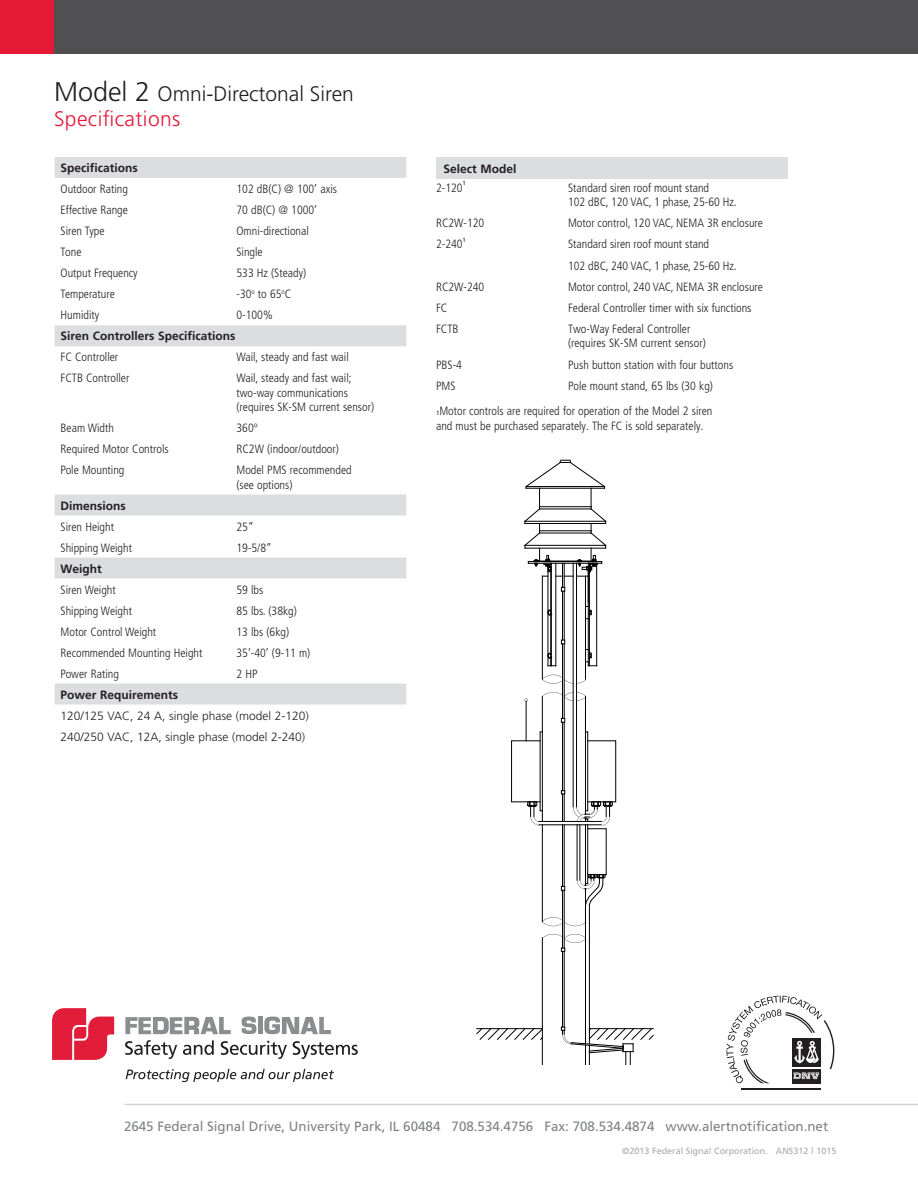
<style>
.page{position:relative;width:918px;height:1188px;background:#fff}
.page>*{position:absolute;margin:0;border:0;box-sizing:border-box;transform-origin:0 0}
.t1{font:300 21px "Frutiger";color:#231f20}
.t2{font:300 21px "Frutiger";letter-spacing:.02em;color:#e51836}
.t3{font:13.5px "Frutiger";color:#808285}
.Table_text{font:300 condensed 12px/14.4px "Frutiger";color:#231f20}
.How_to_order_list2{font:300 condensed 12px/14.4px "Frutiger";color:#231f20}
.Table_text-2{font:300 12px "Frutiger";color:#231f20}
.Table_Specs_headline{font:700 12px "Frutiger";color:#231f20}
.Table_text-3{font:700 12px "Frutiger";color:#231f20}
.How_to_Order_heading{font:700 12px "Frutiger";color:#231f20}
.t4{font:9px "Frutiger";color:#a8a9ad}
.How_to_order_list2-2{font:6px "Frutiger";color:#231f20}
.s1{font-size:27px}
.s2{font-weight:400;font-stretch:normal;font-size:6px}
</style>
<div class="page">
<div style="left:436px;top:157px;width:351px;height:22px;background:#dcdddf"></div>
<div style="left:53px;top:0;width:865px;height:54px;background:#505052"></div>
<div style="left:0;top:0;width:54px;height:54px;background:#e51836"></div>
<svg style="left:55px;top:157px;width:351px;height:189px"></svg>
<svg style="left:55px;top:495px;width:351px;height:210px"></svg>
<hr style="left:596px;top:564px;width:1px;height:102px;background:#000">
<hr style="left:588px;top:563px;width:1px;height:103px;background:#000">
<hr style="left:589px;top:563px;width:1px;height:103px;background:#000">
<hr style="left:551px;top:563px;width:1px;height:103px;background:#000">
<hr style="left:550px;top:563px;width:1px;height:103px;background:#000">
<hr style="left:548px;top:566px;width:1px;height:100px;background:#000">
<hr style="left:556px;top:563px;width:1px;height:103px;background:#000">
<svg style="left:547px;top:653px;width:5px;height:6px"></svg>
<hr style="left:585px;top:576px;width:1px;height:103px;background:#000">
<hr style="left:542px;top:576px;width:1px;height:103px;background:#000">
<svg style="left:547px;top:610px;width:5px;height:6px"></svg>
<svg style="left:586px;top:606px;width:6px;height:13px"></svg>
<svg style="left:586px;top:649px;width:11px;height:17px"></svg>
<div style="left:511px;top:741px;width:29px;height:61px;border:1px solid #000"></div>
<div style="left:587px;top:741px;width:29px;height:61px;border:1px solid #000"></div>
<div style="left:585px;top:732px;width:3px;height:79px;border:1px solid #000"></div>
<hr style="left:539px;top:821px;width:62px;height:1px;background:#000">
<hr style="left:539px;top:825px;width:62px;height:1px;background:#000">
<svg style="left:527px;top:801px;width:12px;height:24px"></svg>
<hr style="left:577px;top:825px;width:1px;height:55px;background:#000">
<hr style="left:580px;top:825px;width:1px;height:55px;background:#000">
<hr style="left:587px;top:825px;width:1px;height:59px;background:#000">
<svg style="left:561px;top:790px;width:4px;height:31px"></svg>
<hr style="left:585px;top:697px;width:1px;height:117px;background:#000">
<hr style="left:573px;top:563px;width:1px;height:244px;background:#000">
<hr style="left:576px;top:563px;width:1px;height:244px;background:#000">
<svg style="left:573px;top:801px;width:40px;height:24px"></svg>
<svg style="left:561px;top:718px;width:4px;height:5px"></svg>
<svg style="left:561px;top:640px;width:4px;height:4px"></svg>
<hr style="left:542px;top:825px;width:1px;height:97px;background:#000">
<hr style="left:542px;top:697px;width:1px;height:124px;background:#000">
<hr style="left:585px;top:825px;width:1px;height:60px;background:#000">
<svg style="left:524px;top:460px;width:82px;height:132px"></svg>
<hr style="left:564px;top:591px;width:1px;height:49px;background:#000">
<hr style="left:562px;top:591px;width:1px;height:49px;background:#000">
<hr style="left:564px;top:722px;width:1px;height:69px;background:#000">
<hr style="left:562px;top:722px;width:1px;height:69px;background:#000">
<hr style="left:562px;top:644px;width:1px;height:74px;background:#000">
<hr style="left:564px;top:644px;width:1px;height:74px;background:#000">
<hr style="left:562px;top:825px;width:1px;height:61px;background:#000">
<hr style="left:564px;top:825px;width:1px;height:61px;background:#000">
<svg style="left:542px;top:692px;width:44px;height:9px"></svg>
<svg style="left:542px;top:675px;width:44px;height:9px"></svg>
<svg style="left:476px;top:874px;width:178px;height:191px"></svg>
<hr style="left:526px;top:701px;width:1px;height:40px;background:#000">
<svg style="left:524px;top:698px;width:4px;height:4px"></svg>
<hr style="left:741px;top:1089px;width:79px;height:1px;background:#231f20">
<svg style="left:726px;top:996px;width:108px;height:88px"></svg>
<hr style="left:124px;top:1104px;width:794px;height:1px;background:#d1d2d4">
<svg style="left:52px;top:1008px;width:62px;height:52px"></svg>
<svg style="left:125px;top:1040px;width:52px;height:19px"></svg>
<svg style="left:183px;top:1040px;width:31px;height:15px"></svg>
<svg style="left:221px;top:1041px;width:66px;height:18px"></svg>
<svg style="left:293px;top:1041px;width:65px;height:18px"></svg>
<svg style="left:126px;top:1069px;width:208px;height:13px"></svg>
<svg style="left:242px;top:1017px;width:15px;height:17px"></svg>
<div style="left:258px;top:1017px;width:5px;height:17px;background:#8b8d8f"></div>
<svg style="left:264px;top:1017px;width:67px;height:17px"></svg>
<svg style="left:125px;top:1017px;width:106px;height:17px"></svg>
<p class="t1" style="left:54px;top:82px;width:301px"><span class="s1">Model 2</span> Omni-Directonal Siren</p>
<p class="t2" style="left:54px;top:107px;width:128px">Specifications</p>
<p class="Table_Specs_headline" style="left:61px;top:161px;width:79px">Specifications</p>
<p class="Table_text" style="left:61px;top:182px;width:69px">Outdoor Rating</p>
<p class="Table_text" style="left:236px;top:182px;width:102px">102 dB(C) @ 100’ axis</p>
<p class="Table_text" style="left:61px;top:203px;width:69px">Effective Range</p>
<p class="Table_text" style="left:236px;top:203px;width:82px">70 dB(C) @ 1000’</p>
<p class="Table_text" style="left:61px;top:224px;width:45px">Siren Type</p>
<p class="Table_text" style="left:236px;top:224px;width:74px">Omni-directional</p>
<p class="Table_text" style="left:61px;top:245px;width:22px">Tone</p>
<p class="Table_text" style="left:236px;top:245px;width:28px">Single</p>
<p class="Table_text" style="left:61px;top:266px;width:79px">Output Frequency</p>
<p class="Table_text" style="left:236px;top:266px;width:71px">533 Hz (Steady)</p>
<p class="Table_text" style="left:61px;top:287px;width:56px">Temperature</p>
<p class="Table_text" style="left:236px;top:287px;width:56px">-30<sup>o</sup> to 65<sup>o</sup>C</p>
<p class="Table_text" style="left:61px;top:308px;width:40px">Humidity</p>
<p class="Table_text" style="left:236px;top:308px;width:38px">0-100%</p>
<p class="Table_Specs_headline" style="left:61px;top:329px;width:176px">Siren Controllers Specifications</p>
<p class="Table_text" style="left:61px;top:350px;width:59px">FC Controller</p>
<p class="Table_text" style="left:236px;top:350px;width:114px">Wail, steady and fast wail</p>
<p class="Table_text" style="left:61px;top:371px;width:70px">FCTB Controller</p>
<p class="Table_text" style="left:236px;top:371px;width:139px">Wail, steady and fast wail; two-way communications (requires SK-SM current sensor)</p>
<p class="Table_text" style="left:61px;top:421px;width:55px">Beam Width</p>
<p class="Table_text" style="left:236px;top:421px;width:23px">360º</p>
<p class="Table_text" style="left:61px;top:442px;width:110px">Required Motor Controls</p>
<p class="Table_text" style="left:236px;top:442px;width:104px">RC2W (indoor/outdoor)</p>
<p class="Table_text" style="left:61px;top:463px;width:65px">Pole Mounting</p>
<p class="Table_text" style="left:236px;top:463px;width:117px">Model PMS recommended (see options)</p>
<p class="Table_text-3" style="left:61px;top:498px;width:67px">Dimensions</p>
<p class="Table_text" style="left:61px;top:519px;width:55px">Siren Height</p>
<p class="Table_text" style="left:236px;top:519px;width:19px">25”</p>
<p class="Table_text" style="left:61px;top:540px;width:73px">Shipping Weight</p>
<p class="Table_text" style="left:236px;top:540px;width:37px">19-5/8”</p>
<p class="Table_text-3" style="left:61px;top:561px;width:43px">Weight</p>
<p class="Table_text" style="left:61px;top:582px;width:57px">Siren Weight</p>
<p class="Table_text" style="left:236px;top:582px;width:28px">59 lbs</p>
<p class="Table_text" style="left:61px;top:603px;width:73px">Shipping Weight</p>
<p class="Table_text" style="left:236px;top:603px;width:62px">85 lbs. (38kg)</p>
<p class="Table_text" style="left:61px;top:624px;width:97px">Motor Control Weight</p>
<p class="Table_text" style="left:236px;top:624px;width:54px">13 lbs (6kg)</p>
<p class="Table_text" style="left:61px;top:645px;width:143px">Recommended Mounting Height</p>
<p class="Table_text" style="left:236px;top:645px;width:75px">35’-40’ (9-11 m)</p>
<p class="Table_text" style="left:61px;top:666px;width:60px">Power Rating</p>
<p class="Table_text" style="left:236px;top:666px;width:23px">2 HP</p>
<p class="Table_text-3" style="left:61px;top:687px;width:119px">Power Requirements</p>
<p class="Table_text-2" style="left:61px;top:709px;width:250px">120/125 VAC, 24 A, single phase (model 2-120)</p>
<p class="Table_text-2" style="left:61px;top:730px;width:246px">240/250 VAC, 12A, single phase (model 2-240)</p>
<p class="How_to_Order_heading" style="left:443px;top:162px;width:75px">Select Model</p>
<p class="How_to_order_list2" style="left:436px;top:181px;width:28px">2-120</p>
<p class="How_to_order_list2-2" style="left:463px;top:180px;width:5px">1</p>
<p class="How_to_order_list2" style="left:568px;top:181px;width:170px">Standard siren roof mount stand<br>102 dBC, 120 VAC, 1 phase, 25-60 Hz.</p>
<p class="How_to_order_list2" style="left:436px;top:216px;width:50px">RC2W-120</p>
<p class="How_to_order_list2" style="left:568px;top:216px;width:196px">Motor control, 120 VAC, NEMA 3R enclosure</p>
<p class="How_to_order_list2" style="left:436px;top:237px;width:28px">2-240</p>
<p class="How_to_order_list2-2" style="left:463px;top:236px;width:5px">1</p>
<p class="How_to_order_list2" style="left:568px;top:237px;width:143px">Standard siren roof mount stand</p>
<p class="How_to_order_list2" style="left:568px;top:258px;width:170px">102 dBC, 240 VAC, 1 phase, 25-60 Hz.</p>
<p class="How_to_order_list2" style="left:436px;top:280px;width:50px">RC2W-240</p>
<p class="How_to_order_list2" style="left:568px;top:280px;width:196px">Motor control, 240 VAC, NEMA 3R enclosure</p>
<p class="Table_text" style="left:436px;top:301px;width:13px">FC</p>
<p class="Table_text" style="left:568px;top:301px;width:185px">Federal Controller timer with six functions</p>
<p class="Table_text" style="left:436px;top:322px;width:24px">FCTB</p>
<p class="Table_text" style="left:568px;top:322px;width:139px">Two-Way Federal Controller (requires SK-SM current sensor)</p>
<p class="Table_text" style="left:436px;top:357px;width:27px">PBS-4</p>
<p class="Table_text" style="left:568px;top:357px;width:167px">Push button station with four buttons</p>
<p class="Table_text" style="left:436px;top:379px;width:21px">PMS</p>
<p class="Table_text" style="left:568px;top:379px;width:146px">Pole mount stand, 65 lbs (30 kg)</p>
<p class="Table_text" style="left:436px;top:404px;width:278px"><span class="s2">1</span>Motor controls are required for operation of the Model 2 siren and must be purchased separately. The FC is sold separately.</p>
<p class="t3" style="left:124px;top:1119px;width:706px">2645 Federal Signal Drive, University Park, IL 60484 708.534.4756 Fax: 708.534.4874 www.alertnotification.net</p>
<p class="t4" style="left:622px;top:1146px;width:216px">©2013 Federal Signal Corporation. ANS312 l 1015</p>
</div>
